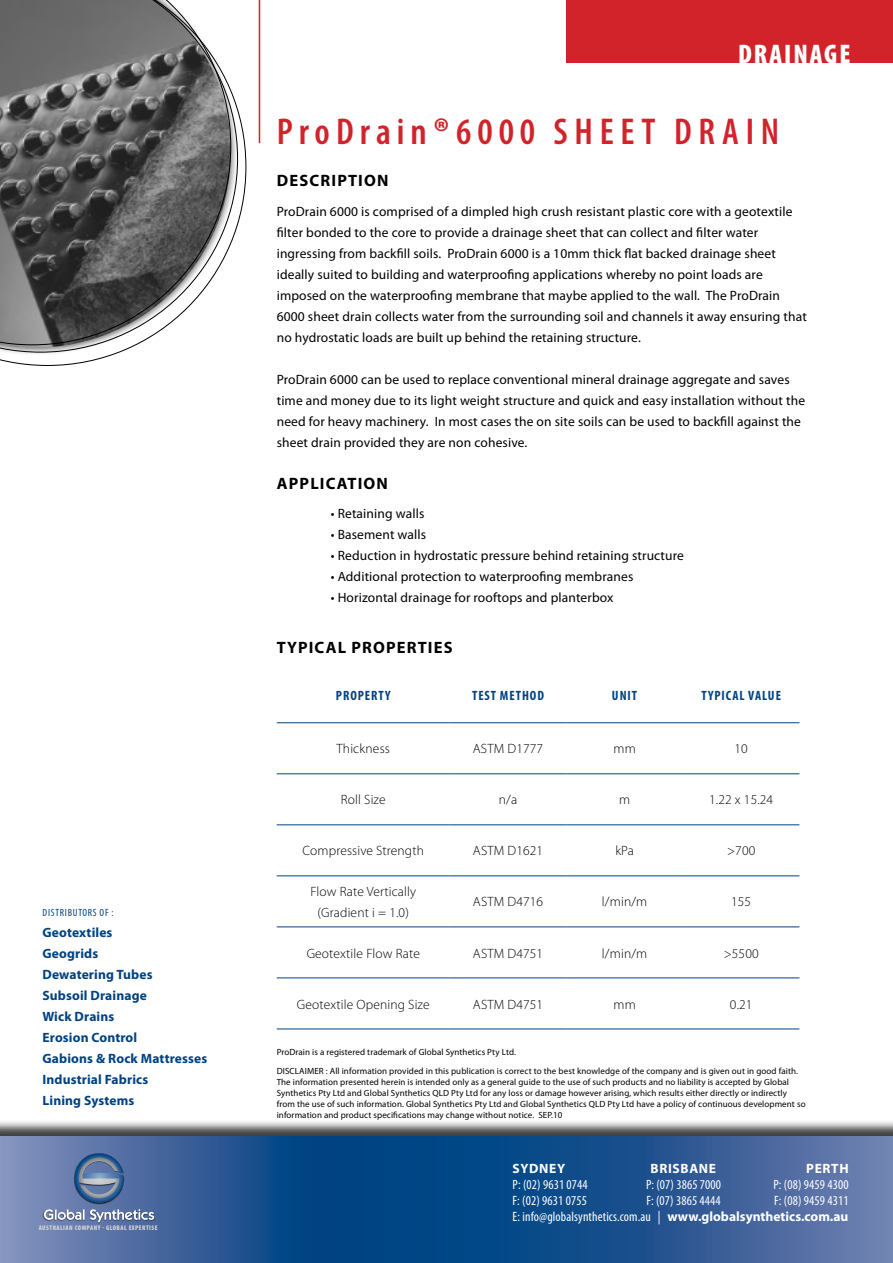
<style>
.page{position:relative;width:893px;height:1263px;background:#fff}
.page>*{position:absolute;margin:0;border:0;box-sizing:border-box;transform-origin:0 0}
.t1{font:600 condensed 37.5px "Myriad Pro";letter-spacing:.18em;color:#d2232a}
.t2{font:900 condensed 27px "Myriad Pro";letter-spacing:.075em;color:#fff}
.t3{font:700 16.5px "Myriad Pro";letter-spacing:.07em;color:#000}
.t4{font:13.5px/21px "Myriad Pro";letter-spacing:.01em;color:#000}
.t5{font:300 13.5px/21px "Myriad Pro";letter-spacing:.01em;color:#000;text-align:center}
.t6{font:condensed 13.5px/16.2px "Myriad Pro";letter-spacing:.01em;color:#fff;text-align:right}
.t7{font:700 13.5px/21px "Myriad Pro";letter-spacing:.01em;color:#004282}
.t8{font:700 condensed 13.5px "Myriad Pro";letter-spacing:.07em;color:#004282}
.t9{font:700 13.5px "Myriad Pro";letter-spacing:.05em;color:#fff}
.t10{font:condensed 10.5px "Myriad Pro";letter-spacing:.07em;color:#004282}
.t11{font:9px/10.8px "Myriad Pro";letter-spacing:.01em;color:#000}
.t12{font:900 condensed 6.75px "Myriad Pro";letter-spacing:.07em;color:#d1d3d4}
.s1{font-weight:700;font-stretch:normal}
</style>
<div class="page">
<div style="left:0;top:1119px;width:893px;height:144px;background:#000;opacity:.75"></div>
<svg style="left:0;top:1136px;width:893px;height:127px;background:#2d5b95"></svg>
<img style="left:73px;top:1153px;width:52px;height:51px">
<svg style="left:75px;top:1153px;width:50px;height:50px;background:#5a769d"></svg>
<img style="left:43px;top:1208px;width:113px;height:16px">
<svg style="left:44px;top:1209px;width:110px;height:13px"></svg>
<hr style="left:259px;top:0;width:1px;height:143px;background:#d2232a">
<div style="left:566px;top:0;width:327px;height:63px;background:#d2232a"></div>
<hr style="left:277px;top:722px;width:173px;height:1px;background:#004282">
<hr style="left:450px;top:722px;width:116px;height:1px;background:#004282">
<hr style="left:566px;top:722px;width:117px;height:1px;background:#004282">
<hr style="left:683px;top:722px;width:116px;height:1px;background:#004282">
<hr style="left:277px;top:773px;width:173px;height:1px;background:#004282">
<hr style="left:450px;top:773px;width:116px;height:1px;background:#004282">
<hr style="left:566px;top:773px;width:117px;height:1px;background:#004282">
<hr style="left:683px;top:773px;width:116px;height:1px;background:#004282">
<hr style="left:277px;top:824px;width:173px;height:1px;background:#004282">
<hr style="left:450px;top:824px;width:116px;height:1px;background:#004282">
<hr style="left:566px;top:824px;width:117px;height:1px;background:#004282">
<hr style="left:683px;top:824px;width:116px;height:1px;background:#004282">
<hr style="left:277px;top:875px;width:173px;height:1px;background:#004282">
<hr style="left:450px;top:875px;width:116px;height:1px;background:#004282">
<hr style="left:566px;top:875px;width:117px;height:1px;background:#004282">
<hr style="left:683px;top:875px;width:116px;height:1px;background:#004282">
<hr style="left:277px;top:926px;width:173px;height:1px;background:#004282">
<hr style="left:450px;top:926px;width:116px;height:1px;background:#004282">
<hr style="left:566px;top:926px;width:117px;height:1px;background:#004282">
<hr style="left:683px;top:926px;width:116px;height:1px;background:#004282">
<hr style="left:277px;top:977px;width:173px;height:1px;background:#004282">
<hr style="left:450px;top:977px;width:116px;height:1px;background:#004282">
<hr style="left:566px;top:977px;width:117px;height:1px;background:#004282">
<hr style="left:683px;top:977px;width:116px;height:1px;background:#004282">
<hr style="left:277px;top:1028px;width:173px;height:1px;background:#004282">
<hr style="left:450px;top:1028px;width:116px;height:1px;background:#004282">
<hr style="left:566px;top:1028px;width:117px;height:1px;background:#004282">
<hr style="left:683px;top:1028px;width:116px;height:1px;background:#004282">
<svg style="left:0;top:110px;width:246px;height:256px"></svg>
<svg style="left:0;top:90px;width:238px;height:263px"></svg>
<svg style="left:0;top:0;width:231px;height:345px;background:#707070"></svg>
<p class="t10" style="left:43px;top:906px;width:72px">Distributors of :</p>
<p class="t7" style="left:43px;top:922px;width:166px">Geotextiles<br>Geogrids<br>Dewatering Tubes<br>Subsoil Drainage<br>Wick Drains<br>Erosion Control<br>Gabions &amp; Rock Mattresses<br>Industrial Fabrics<br>Lining Systems</p>
<p class="t12" style="left:39px;top:1224px;width:120px">AUSTRALIAN COMPANY - GLOBAL EXPERTISE</p>
<h2 class="t2" style="left:738px;top:37px;width:114px">DRAINAGE</h2>
<h1 class="t1" style="left:277px;top:108px;width:504px">ProDrain<span class="s1">®</span>6000 Sheet Drain</h1>
<p class="t3" style="left:277px;top:170px;width:113px">DESCRIPTION</p>
<p class="t4" style="left:277px;top:200px;width:532px">ProDrain 6000 is comprised of a dimpled high crush resistant plastic core with a geotextile filter bonded to the core to provide a drainage sheet that can collect and filter water ingressing from backfill soils. ProDrain 6000 is a 10mm thick flat backed drainage sheet ideally suited to building and waterproofing applications whereby no point loads are imposed on the waterproofing membrane that maybe applied to the wall. The ProDrain 6000 sheet drain collects water from the surrounding soil and channels it away ensuring that no hydrostatic loads are built up behind the retaining structure.</p>
<p class="t4" style="left:277px;top:368px;width:530px">ProDrain 6000 can be used to replace conventional mineral drainage aggregate and saves time and money due to its light weight structure and quick and easy installation without the need for heavy machinery. In most cases the on site soils can be used to backfill against the sheet drain provided they are non cohesive.</p>
<p class="t3" style="left:277px;top:472px;width:113px">APPLICATION</p>
<p class="t4" style="left:331px;top:503px;width:95px">• Retaining walls</p>
<p class="t4" style="left:331px;top:524px;width:97px">• Basement walls</p>
<p class="t4" style="left:331px;top:545px;width:355px">• Reduction in hydrostatic pressure behind retaining structure</p>
<p class="t4" style="left:331px;top:566px;width:304px">• Additional protection to waterproofing membranes</p>
<p class="t4" style="left:331px;top:587px;width:284px">• Horizontal drainage for rooftops and planterbox</p>
<p class="t3" style="left:277px;top:636px;width:177px">TYPICAL PROPERTIES</p>
<p class="t8" style="left:336px;top:687px;width:56px">PROPERTY</p>
<p class="t8" style="left:472px;top:687px;width:73px">TEST METHOD</p>
<p class="t8" style="left:612px;top:687px;width:27px">UNIT</p>
<p class="t8" style="left:701px;top:687px;width:81px">TYPICAL VALUE</p>
<p class="t5" style="left:337px;top:738px;width:55px">Thickness</p>
<p class="t5" style="left:473px;top:738px;width:72px">ASTM D1777</p>
<p class="t5" style="left:613px;top:738px;width:24px">mm</p>
<p class="t5" style="left:734px;top:738px;width:15px">10</p>
<p class="t5" style="left:341px;top:789px;width:46px">Roll Size</p>
<p class="t5" style="left:499px;top:789px;width:20px">n/a</p>
<p class="t5" style="left:619px;top:789px;width:13px">m</p>
<p class="t5" style="left:709px;top:789px;width:66px">1.22 x 15.24</p>
<p class="t5" style="left:303px;top:840px;width:123px">Compressive Strength</p>
<p class="t5" style="left:473px;top:840px;width:72px">ASTM D1621</p>
<p class="t5" style="left:615px;top:840px;width:20px">kPa</p>
<p class="t5" style="left:727px;top:840px;width:30px">&gt;700</p>
<p class="t5" style="left:310px;top:881px;width:107px">Flow Rate Vertically (Gradient i = 1.0)</p>
<p class="t5" style="left:473px;top:891px;width:72px">ASTM D4716</p>
<p class="t5" style="left:602px;top:891px;width:47px">l/min/m</p>
<p class="t5" style="left:731px;top:891px;width:22px">155</p>
<p class="t5" style="left:307px;top:942px;width:115px">Geotextile Flow Rate</p>
<p class="t5" style="left:473px;top:942px;width:72px">ASTM D4751</p>
<p class="t5" style="left:602px;top:942px;width:47px">l/min/m</p>
<p class="t5" style="left:724px;top:942px;width:36px">&gt;5500</p>
<p class="t5" style="left:297px;top:993px;width:134px">Geotextile Opening Size</p>
<p class="t5" style="left:473px;top:993px;width:72px">ASTM D4751</p>
<p class="t5" style="left:613px;top:993px;width:24px">mm</p>
<p class="t5" style="left:730px;top:993px;width:24px">0.21</p>
<p class="t11" style="left:277px;top:1042px;width:523px;line-height:19.4px">ProDrain is a registered trademark of Global Synthetics Pty Ltd.<br>DISCLAIMER : All information provided in this publication is correct to the best knowledge of the company and is given out in good faith.</p>
<p class="t11" style="left:277px;top:1077px;width:530px">The information presented herein is intended only as a general guide to the use of such products and no liability is accepted by Global Synthetics Pty Ltd and Global Synthetics QLD Pty Ltd for any loss or damage however arising, which results either directly or indirectly from the use of such information. Global Synthetics Pty Ltd and Global Synthetics QLD Pty Ltd have a policy of continuous development so information and product specifications may change without notice. SEP.10</p>
<p class="t9" style="left:513px;top:1159px;width:54px">SYDNEY</p>
<p class="t9" style="left:651px;top:1159px;width:67px">BRISBANE</p>
<p class="t9" style="left:806px;top:1159px;width:44px">PERTH</p>
<p class="t6" style="left:513px;top:1176px;width:77px">P: (02) 9631 0744</p>
<p class="t6" style="left:646px;top:1176px;width:77px">P: (07) 3865 7000</p>
<p class="t6" style="left:773px;top:1176px;width:77px">P: (08) 9459 4300</p>
<p class="t6" style="left:513px;top:1192px;width:76px">F: (02) 9631 0755</p>
<p class="t6" style="left:646px;top:1192px;width:76px">F: (07) 3865 4444</p>
<p class="t6" style="left:513px;top:1192px;width:338px">F: (08) 9459 4311<br>E: info@globalsynthetics.com.au | <span class="s1">www.globalsynthetics.com.au</span></p>
</div>
